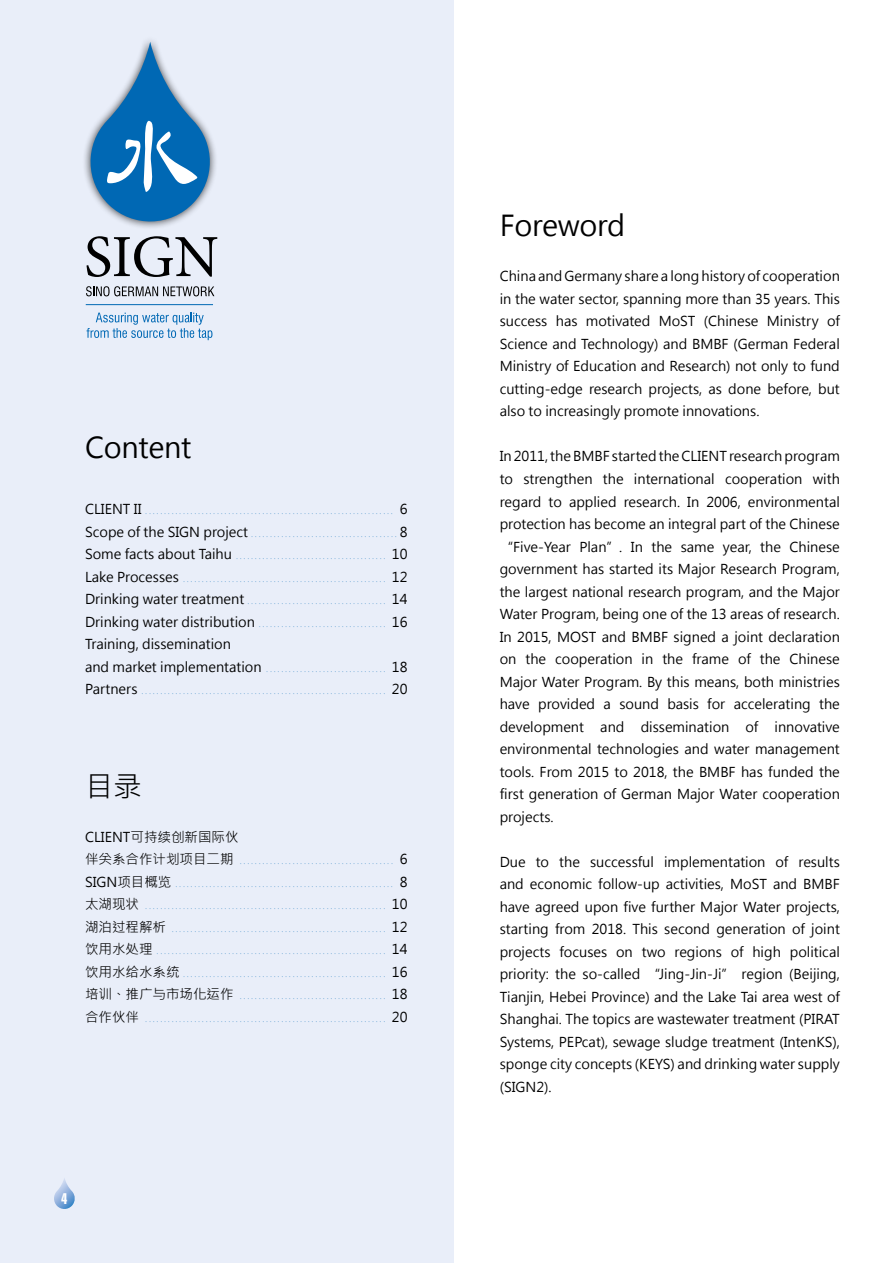
<style>
.page{position:relative;width:893px;height:1263px;background:#fff}
.page>*{position:absolute;margin:0;border:0;box-sizing:border-box;transform-origin:0 0}
.t1{font:28.5px "Microsoft Jheng Hei";letter-spacing:-.01em;color:#000}
.t2{font:15px "Swiss 911 BT Extra Compressed";color:#fff}
.t3{font:13.5px/22.5px "Microsoft Jheng Hei";color:#000;text-align:justify}
.t4{font:6px "Microsoft Jheng Hei";color:#0068b4}
</style>
<div class="page">
<div style="left:0;top:0;width:453px;height:1263px;background:#e9eef9"></div>
<svg style="left:86px;top:236px;width:131px;height:41px"></svg>
<svg style="left:86px;top:286px;width:128px;height:10px"></svg>
<svg style="left:86px;top:313px;width:126px;height:27px"></svg>
<hr style="left:86px;top:304px;width:127px;height:1px;background:#0068b4">
<div style="left:82px;top:35px;width:136px;height:195px;background:#000;opacity:.75"></div>
<svg style="left:91px;top:42px;width:119px;height:179px"></svg>
<svg style="left:54px;top:1178px;width:21px;height:31px"></svg>
<h1 class="t1" style="left:85px;top:429px;width:108px">Content</h1>
<p class="t3" style="left:85px;top:498px;width:58px">CLIENT II</p>
<p class="t4" style="left:146px;top:508px;width:249px">..................................................................</p>
<p class="t3" style="left:400px;top:498px;width:9px">6</p>
<p class="t3" style="left:85px;top:520px;width:165px">Scope of the SIGN project</p>
<p class="t4" style="left:251px;top:531px;width:147px">.......................................</p>
<p class="t3" style="left:400px;top:520px;width:9px">8</p>
<p class="t3" style="left:85px;top:543px;width:149px">Some facts about Taihu</p>
<p class="t4" style="left:236px;top:553px;width:150px">........................................</p>
<p class="t3" style="left:392px;top:543px;width:17px">10</p>
<p class="t3" style="left:85px;top:565px;width:95px">Lake Processes</p>
<p class="t4" style="left:183px;top:576px;width:203px">......................................................</p>
<p class="t3" style="left:392px;top:565px;width:17px">12</p>
<p class="t3" style="left:85px;top:588px;width:161px">Drinking water treatment</p>
<p class="t4" style="left:248px;top:598px;width:139px">.....................................</p>
<p class="t3" style="left:392px;top:588px;width:17px">14</p>
<p class="t3" style="left:85px;top:610px;width:171px">Drinking water distribution</p>
<p class="t4" style="left:259px;top:621px;width:128px">..................................</p>
<p class="t3" style="left:392px;top:610px;width:17px">16</p>
<p class="t3" style="left:85px;top:633px;width:178px">Training, dissemination<br>and market implementation</p>
<p class="t4" style="left:267px;top:666px;width:120px">................................</p>
<p class="t3" style="left:392px;top:655px;width:17px">18</p>
<p class="t3" style="left:85px;top:678px;width:54px">Partners</p>
<p class="t4" style="left:142px;top:688px;width:245px">.................................................................</p>
<p class="t3" style="left:392px;top:678px;width:17px">20</p>
<h1 class="t1" style="left:85px;top:768px;width:58px">目录</h1>
<p class="t3" style="left:85px;top:826px;width:155px">CLIENT可持续创新国际伙伴关系合作计划项目二期</p>
<p class="t4" style="left:240px;top:858px;width:154px">.........................................</p>
<p class="t3" style="left:400px;top:848px;width:9px">6</p>
<p class="t3" style="left:85px;top:871px;width:88px">SIGN项目概览</p>
<p class="t4" style="left:176px;top:881px;width:218px">..........................................................</p>
<p class="t3" style="left:400px;top:871px;width:9px">8</p>
<p class="t3" style="left:85px;top:893px;width:55px">太湖现状</p>
<p class="t4" style="left:146px;top:903px;width:241px">................................................................</p>
<p class="t3" style="left:392px;top:893px;width:17px">10</p>
<p class="t3" style="left:85px;top:916px;width:82px">湖泊过程解析</p>
<p class="t4" style="left:172px;top:926px;width:215px">.........................................................</p>
<p class="t3" style="left:392px;top:916px;width:17px">12</p>
<p class="t3" style="left:85px;top:938px;width:69px">饮用水处理</p>
<p class="t4" style="left:157px;top:948px;width:230px">.............................................................</p>
<p class="t3" style="left:392px;top:938px;width:17px">14</p>
<p class="t3" style="left:85px;top:961px;width:96px">饮用水给水系统</p>
<p class="t4" style="left:183px;top:971px;width:203px">......................................................</p>
<p class="t3" style="left:392px;top:961px;width:17px">16</p>
<p class="t3" style="left:85px;top:983px;width:150px">培训、推广与市场化运作</p>
<p class="t4" style="left:240px;top:993px;width:147px">.......................................</p>
<p class="t3" style="left:392px;top:983px;width:17px">18</p>
<p class="t3" style="left:85px;top:1006px;width:55px">合作伙伴</p>
<p class="t4" style="left:146px;top:1016px;width:241px">................................................................</p>
<p class="t3" style="left:392px;top:1006px;width:17px">20</p>
<p class="t2" style="left:62px;top:1190px;width:7px">4</p>
<h1 class="t1" style="left:500px;top:208px;width:127px">Foreword</h1>
<p class="t3" style="left:500px;top:265px;width:342px">China and Germany share a long history of cooperation in the water sector, spanning more than 35 years. This success has motivated MoST (Chinese Ministry of Science and Technology) and BMBF (German Federal Ministry of Education and Research) not only to fund cutting-edge research projects, as done before, but also to increasingly promote innovations.</p>
<p class="t3" style="left:500px;top:445px;width:342px">In 2011, the BMBF started the CLIENT research program to strengthen the international cooperation with regard to applied research. In 2006, environmental protection has become an integral part of the Chinese “Five-Year Plan”. In the same year, the Chinese government has started its Major Research Program, the largest national research program, and the Major Water Program, being one of the 13 areas of research.<br>In 2015, MOST and BMBF signed a joint declaration on the cooperation in the frame of the Chinese Major Water Program. By this means, both ministries have provided a sound basis for accelerating the development and dissemination of innovative environmental technologies and water management tools. From 2015 to 2018, the BMBF has funded the first generation of German Major Water cooperation projects.</p>
<p class="t3" style="left:500px;top:850px;width:342px">Due to the successful implementation of results and economic follow-up activities, MoST and BMBF have agreed upon five further Major Water projects, starting from 2018. This second generation of joint projects focuses on two regions of high political priority: the so-called “Jing-Jin-Ji” region (Beijing, Tianjin, Hebei Province) and the Lake Tai area west of Shanghai. The topics are wastewater treatment (PIRAT Systems, PEPcat), sewage sludge treatment (IntenKS), sponge city concepts (KEYS) and drinking water supply (SIGN2).</p>
</div>
